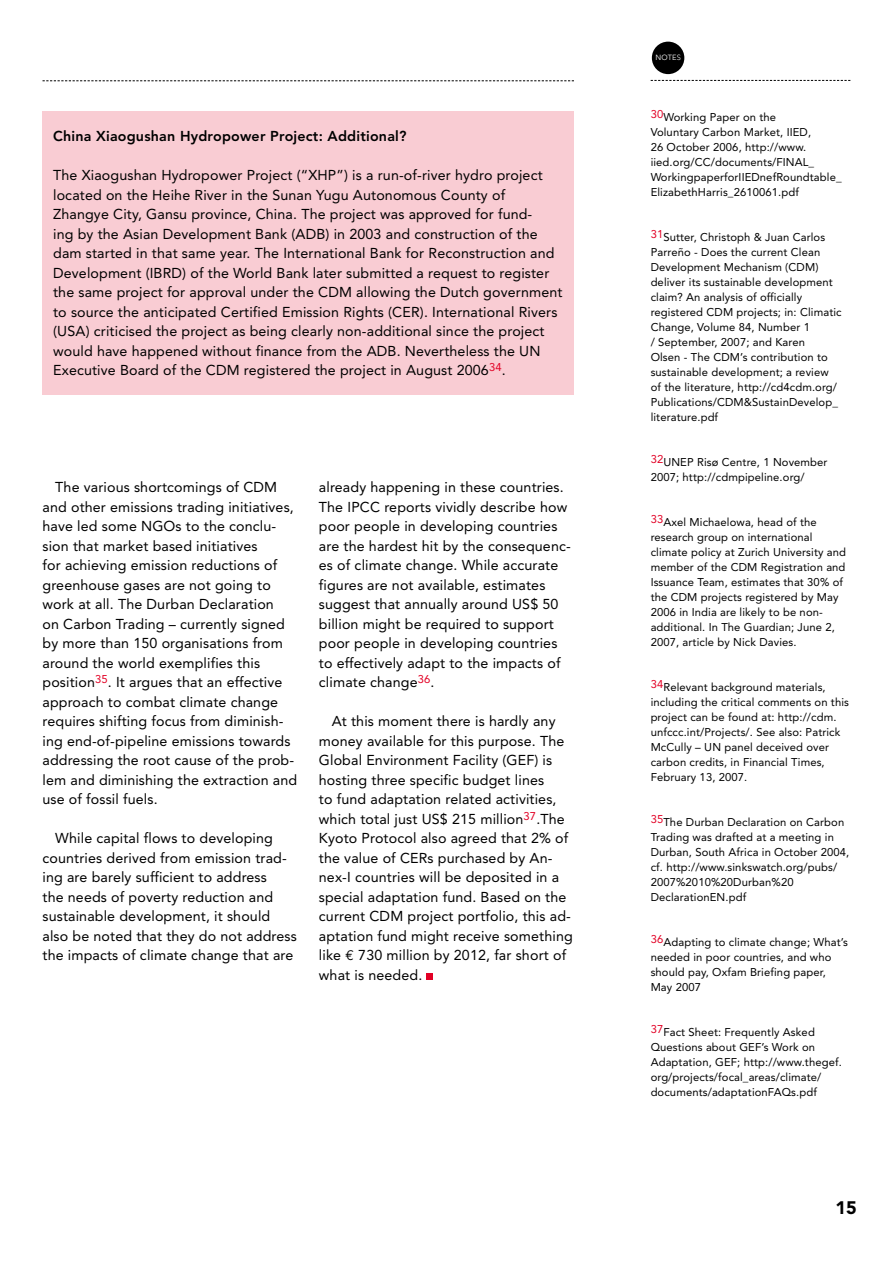
<style>
.page{position:relative;width:893px;height:1263px;background:#fff}
.page>*{position:absolute;margin:0;border:0;box-sizing:border-box;transform-origin:0 0}
.t1{font:900 18px "Avenir";color:#000}
.t2{font:14.25px/19.5px "Avenir";letter-spacing:.01em;color:#000}
.t3{font:800 14.25px "Avenir";letter-spacing:.015em;color:#000}
.t4{font:11.25px/15px "Avenir";letter-spacing:.01em;color:#000}
.t5{font:7.5px "Avenir";color:#fff}
.s1{font-family:"Euro Mono"}
.s2{font-weight:300}
</style>
<div class="page">
<svg style="left:43px;top:80px;width:531px;height:1px"></svg>
<div style="left:43px;top:111px;width:531px;height:284px;background:#f9ccd3"></div>
<div style="left:652px;top:42px;width:32px;height:32px;background:#000;border-radius:50%"></div>
<svg style="left:651px;top:80px;width:199px;height:1px"></svg>
<div style="left:427px;top:973px;width:6px;height:7px;background:#e20025"></div>
<p class="t3" style="left:53px;top:128px;width:355px">China Xiaogushan Hydropower Project: Additional?</p>
<p class="t2" style="left:53px;top:165px;width:511px">The Xiaogushan Hydropower Project (“XHP”) is a run-of-river hydro project located on the Heihe River in the Sunan Yugu Autonomous County of Zhangye City, Gansu province, China. The project was approved for fund-<br>ing by the Asian Development Bank (ADB) in 2003 and construction of the dam started in that same year. The International Bank for Reconstruction and Development (IBRD) of the World Bank later submitted a request to register the same project for approval under the CDM allowing the Dutch government to source the anticipated Certified Emission Rights (CER). International Rivers (USA) criticised the project as being clearly non-additional since the project would have happened without finance from the ADB. Nevertheless the UN Executive Board of the CDM registered the project in August 2006<sup>34</sup>.</p>
<p class="t2" style="left:43px;top:477px;width:256px;text-indent:13px">The various shortcomings of CDM and other emissions trading initiatives, have led some NGOs to the conclu&shy;sion that market based initiatives<br>for achieving emission reductions of greenhouse gases are not going to work at all. The Durban Declaration<br>on Carbon Trading – currently signed by more than 150 organisations from around the world exemplifies this position<sup>35</sup>. It argues that an effective approach to combat climate change requires shifting focus from diminish&shy;ing end-of-pipeline emissions towards addressing the root cause of the prob&shy;lem and diminishing the extraction and use of fossil fuels.</p>
<p class="t2" style="left:43px;top:828px;width:256px;text-indent:13px">While capital flows to developing countries derived from emission trad&shy;ing are barely sufficient to address<br>the needs of poverty reduction and sustainable development, it should also be noted that they do not address the impacts of climate change that are</p>
<p class="t2" style="left:319px;top:477px;width:253px">already happening in these countries.<br>The IPCC reports vividly describe how poor people in developing countries are the hardest hit by the consequenc&shy;es of climate change. While accurate figures are not available, estimates suggest that annually around US$ 50 billion might be required to support poor people in developing countries to effectively adapt to the impacts of climate change<sup>36</sup>.</p>
<p class="t2" style="left:319px;top:711px;width:255px;text-indent:13px">At this moment there is hardly any money available for this purpose. The Global Environment Facility (GEF) is hosting three specific budget lines<br>to fund adaptation related activities, which total just US$ 215 million<sup>37</sup>.The Kyoto Protocol also agreed that 2% of the value of CERs purchased by An&shy;nex-I countries will be deposited in a special adaptation fund. Based on the current CDM project portfolio, this ad&shy;aptation fund might receive something like <span class="s1">€</span> 730 million by 2012, far short of what is needed.</p>
<p class="t5" style="left:656px;top:53px;width:27px">NOTE<span class="s2">S</span></p>
<p class="t4" style="left:651px;top:110px;width:192px"><sup>30</sup>Working Paper on the<br>Voluntary Carbon Market, IIED,<br>26 October 2006, http://www. iied.org/CC/documents/FINAL_<br>WorkingpaperforIIEDnefRoundtable_<br>ElizabethHarris_2610061.pdf</p>
<p class="t4" style="left:651px;top:230px;width:192px"><sup>31</sup>Sutter, Christoph &amp; Juan Carlos<br>Parreño - Does the current Clean<br>Development Mechanism (CDM) deliver its sustainable development claim? An analysis of officially registered CDM projects; in: Climatic<br>Change, Volume 84, Number 1<br>/ September, 2007; and Karen<br>Olsen - The CDM’s contribution to sustainable development; a review of the literature, http://cd4cdm.org/<br>Publications/CDM&amp;SustainDevelop_ literature.pdf</p>
<p class="t4" style="left:651px;top:455px;width:178px"><sup>32</sup>UNEP Risø Centre, 1 November<br>2007; http://cdmpipeline.org/</p>
<p class="t4" style="left:651px;top:515px;width:197px"><sup>33</sup>Axel Michaelowa, head of the research group on international climate policy at Zurich University and member of the CDM Registration and Issuance Team, estimates that 30% of the CDM projects registered by May 2006 in India are likely to be non&shy;additional. In The Guardian; June 2, 2007, article by Nick Davies.</p>
<p class="t4" style="left:651px;top:680px;width:200px"><sup>34</sup>Relevant background materials, including the critical comments on this project can be found at: http://cdm. unfccc.int/Projects/. See also: Patrick McCully – UN panel deceived over carbon credits, in Financial Times, February 13, 2007.</p>
<p class="t4" style="left:651px;top:815px;width:200px"><sup>35</sup>The Durban Declaration on Carbon<br>Trading was drafted at a meeting in<br>Durban, South Africa in October 2004, cf. http://www.sinkswatch.org/pubs/<br>2007%2010%20Durban%20<br>DeclarationEN.pdf</p>
<p class="t4" style="left:651px;top:935px;width:199px"><sup>36</sup>Adapting to climate change; What’s needed in poor countries, and who should pay, Oxfam Briefing paper,<br>May 2007</p>
<p class="t4" style="left:651px;top:1025px;width:193px"><sup>37</sup>Fact Sheet: Frequently Asked Questions about GEF’s Work on Adaptation, GEF; http://www.thegef. org/projects/focal_areas/climate/ documents/adaptationFAQs.pdf</p>
<p class="t1" style="left:835px;top:1196px;width:23px">15</p>
</div>
